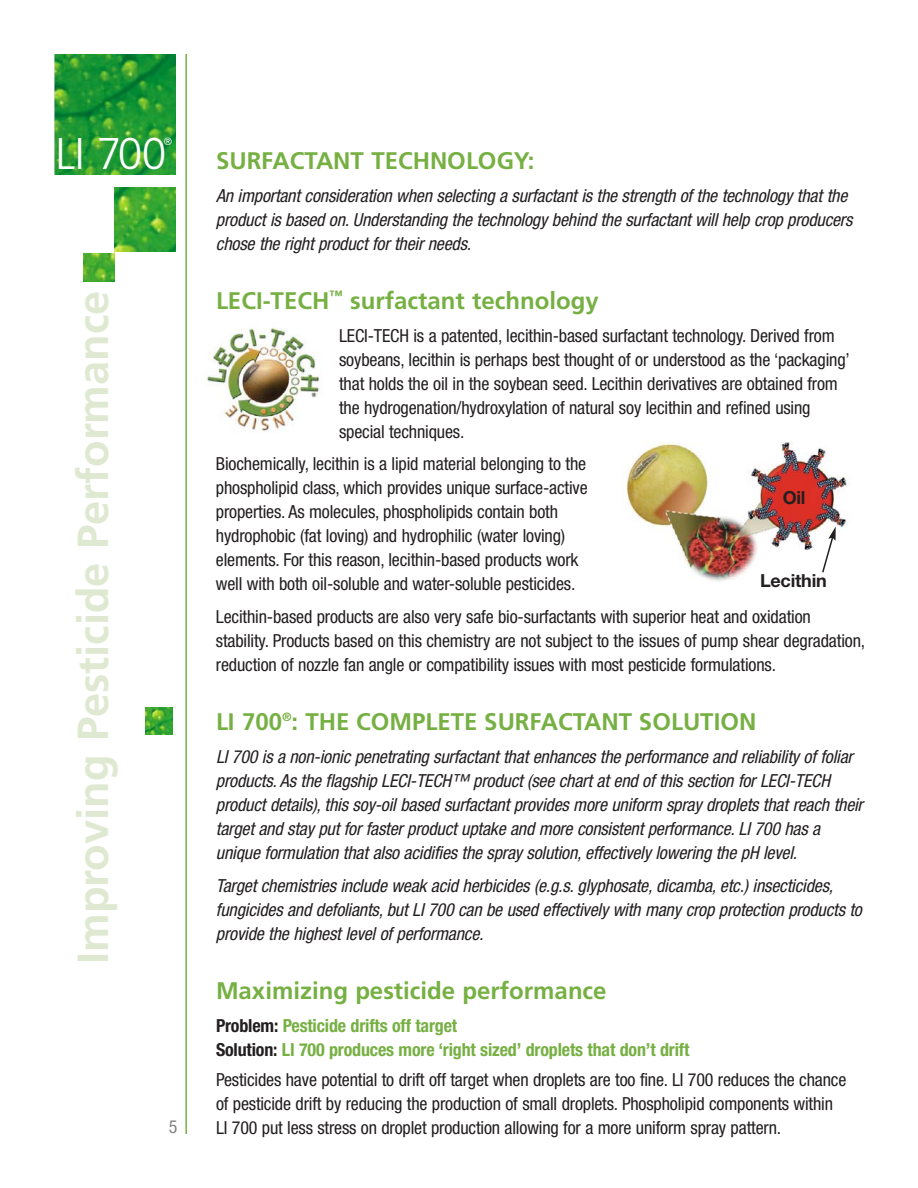
<style>
.page{position:relative;width:918px;height:1188px;background:#fff}
.page>*{position:absolute;margin:0;border:0;box-sizing:border-box;transform-origin:0 0}
.t1{font:300 44.4px "Frutiger";color:#fff}
.t2{font:700 43.5px "Frutiger";color:#dfe9d1}
.t3{font:700 24px "Frutiger";color:#76b043}
.t4{font:condensed 18px/24px "Helvetica Neue";letter-spacing:-.01em;color:#231f20}
.t5{font:italic condensed 18px/24px "Helvetica Neue";letter-spacing:-.01em;color:#231f20}
.t6{font:700 condensed 18px/24px "Helvetica Neue";letter-spacing:-.01em;color:#76b043}
.t7{font:700 18px "Helvetica Neue";letter-spacing:-.01em;color:#231f20}
.t8{font:condensed 18px "Helvetica Neue";color:#808284}
.t9{font:300 10.5px "Frutiger";color:#fff}
.s1{color:#231f20}
</style>
<div class="page">
<img style="left:54px;top:54px;width:122px;height:228px">
<img style="left:145px;top:707px;width:27px;height:27px">
<hr style="left:185px;top:54px;width:2px;height:1080px;background:#76b043">
<div style="left:40px;top:176px;width:137px;height:11px;background:#fff"></div>
<div style="left:54px;top:177px;width:60px;height:76px;background:#fff"></div>
<div style="left:115px;top:252px;width:62px;height:31px;background:#fff"></div>
<div style="left:54px;top:252px;width:28px;height:31px;background:#fff"></div>
<img style="left:626px;top:441px;width:225px;height:140px">
<img style="left:206px;top:328px;width:115px;height:105px">
<svg style="left:821px;top:526px;width:15px;height:48px"></svg>
<h1 class="t1" style="left:56px;top:136px;width:113px">LI 700</h1>
<p class="t9" style="left:164px;top:137px;width:10px">®</p>
<h2 class="t2" style="left:76px;top:964px;width:675px;rotate:-90deg">Improving Pesticide Performance</h2>
<p class="t8" style="left:169px;top:1120px;width:10px">5</p>
<h3 class="t3" style="left:216px;top:151px;width:320px">SURFACTANT TECHNOLOGY:</h3>
<p class="t5" style="left:216px;top:185px;width:641px">An important consideration when selecting a surfactant is the strength of the technology that the product is based on. Understanding the technology behind the surfactant willhelp crop producers chose the right product fortheirneeds.</p>
<h3 class="t3" style="left:216px;top:291px;width:384px">LECI-TECH<sup>™</sup> surfactant technology</h3>
<p class="t4" style="left:339px;top:325px;width:512px">LECI-TECH is a patented, lecithin-based surfactant technology. Derived from soybeans, lecithin is perhaps best thought of or understood as the ‘packaging’ that holds the oil in the soybean seed. Lecithin derivatives are obtained from the hydrogenation/hydroxylation of natural soy lecithin and refined using special techniques.</p>
<p class="t4" style="left:216px;top:454px;width:373px">Biochemically, lecithin is a lipid material belonging to the phospholipid class, which provides unique surface-active properties. As molecules, phospholipids contain both hydrophobic (fat loving) and hydrophilic (water loving) elements. For this reason, lecithin-based products work well with both oil-soluble and water-soluble pesticides.</p>
<p class="t4" style="left:216px;top:606px;width:651px">Lecithin-based products are also very safe bio-surfactants with superior heat and oxidation stability. Products based on this chemistry are not subject to the issues of pump shear degradation, reduction of nozzle fan angle or compatibility issues with most pesticide formulations.</p>
<h3 class="t3" style="left:216px;top:712px;width:542px">LI 700<sup>®</sup>: THE COMPLETE SURFACTANT SOLUTION</h3>
<p class="t5" style="left:216px;top:746px;width:652px">LI700 is a non-ionic penetrating surfactant that enhances the performance and reliability of foliar products. As the flagship LECI-TECH™ product (see chart at end of this section forLECI-TECH product details), this soy-oilbased surfactant provides more uniform spray droplets that reach their target and stay put forfasterproduct uptake and more consistent performance. LI700 has a unique formulation that also acidifies the spray solution, effectively lowering the pH level.</p>
<p class="t5" style="left:216px;top:875px;width:651px">Target chemistries include weak acid herbicides (e.g.s. glyphosate, dicamba, etc.) insecticides, fungicides and defoliants, but LI700 can be used effectively with many crop protection products to provide the highest levelof performance.</p>
<h3 class="t3" style="left:216px;top:981px;width:392px">Maximizing pesticide performance</h3>
<p class="t6" style="left:216px;top:1015px;width:475px"><span class="s1">Problem:</span> Pesticide drifts off target<br><span class="s1">Solution:</span> LI 700 produces more ‘right sized’ droplets that don’t drift</p>
<p class="t4" style="left:216px;top:1069px;width:632px">Pesticides have potential to drift off target when droplets are too fine. LI 700 reduces the chance of pesticide drift by reducing the production of small droplets. Phospholipid components within<br>LI 700 put less stress on droplet production allowing for a more uniform spray pattern.</p>
<p class="t7" style="left:783px;top:491px;width:24px">Oil</p>
<p class="t7" style="left:760px;top:574px;width:68px">Lecithin</p>
</div>
